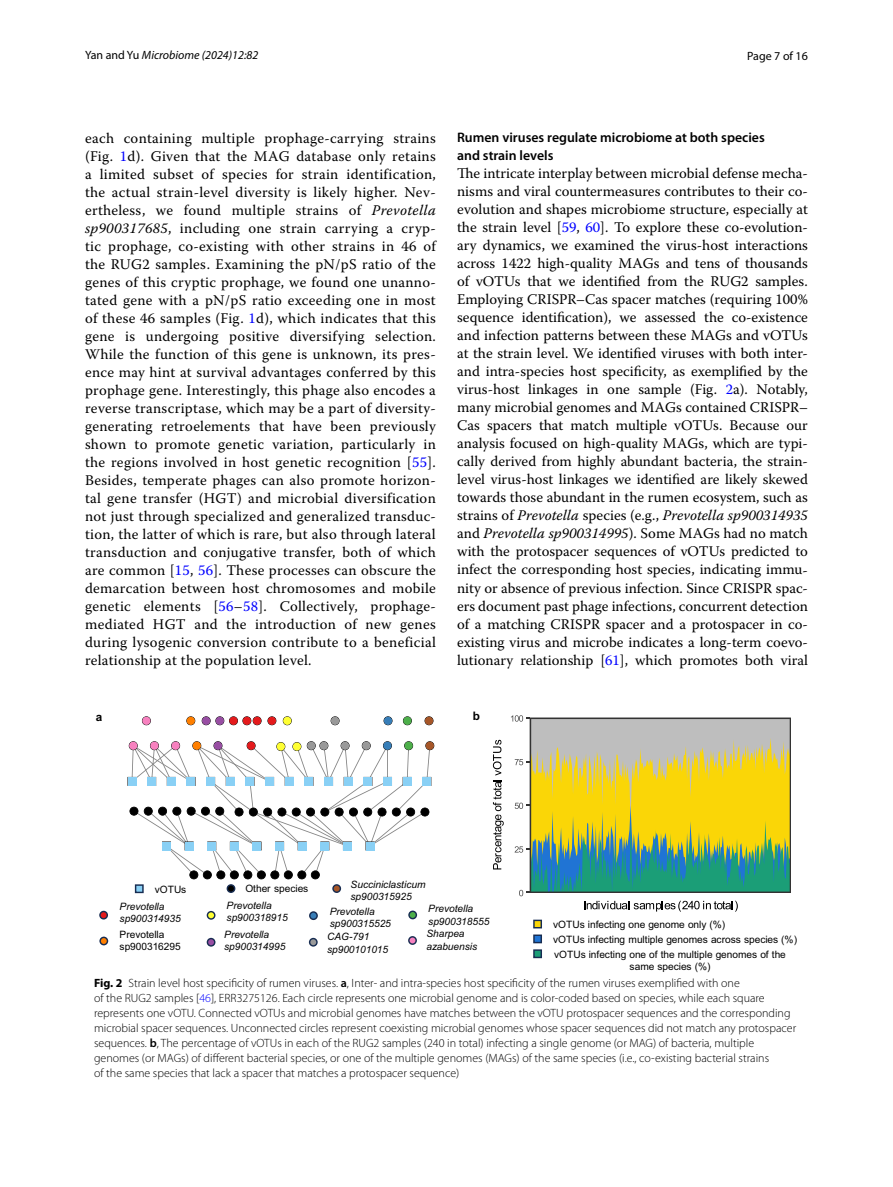
<style>
.page{position:relative;width:893px;height:1187px;background:#fff}
.page>*{position:absolute;margin:0;border:0;box-sizing:border-box;transform-origin:0 0}
.t1{font:14.7px/18px "Warnock Pro";letter-spacing:.01em;color:#000;text-align:justify}
.t2{font:600 13.8px/18px "Myriad Pro";color:#000}
.t3{font:300 12px/15px "Myriad Pro";color:#000}
.t4{font:italic 12px "Myriad Pro";color:#000}
.t5{font:12px "Myriad Pro";color:#000}
.t6{font:11.7px "Arial Bold MT3";color:#000}
.t7{font:10.2px/14.9px "Arial";letter-spacing:-.005em;color:#000}
.t8{font:italic 10.2px/12.3px "Arial";letter-spacing:-.005em;color:#000}
.s1{font-style:normal}
.s2{color:#00f}
.s3{font-style:italic}
.s4{font-weight:700}
.s5{font-weight:600}
</style>
<div class="page">
<svg style="left:492px;top:717px;width:299px;height:195px"></svg>
<svg style="left:530px;top:718px;width:261px;height:174px;background:#b1b1b1"></svg>
<svg style="left:511px;top:715px;width:19px;height:6px"></svg>
<svg style="left:515px;top:738px;width:275px;height:173px"></svg>
<svg style="left:493px;top:739px;width:11px;height:130px"></svg>
<svg style="left:403px;top:716px;width:9px;height:9px"></svg>
<div style="left:403px;top:716px;width:8px;height:8px;background:#4daf4a;border-radius:50%"></div>
<svg style="left:384px;top:717px;width:8px;height:8px"></svg>
<div style="left:384px;top:716px;width:8px;height:8px;background:#377eb8;border-radius:50%"></div>
<svg style="left:331px;top:716px;width:9px;height:9px"></svg>
<div style="left:331px;top:716px;width:8px;height:8px;background:#999;border-radius:50%"></div>
<svg style="left:142px;top:716px;width:9px;height:9px"></svg>
<div style="left:142px;top:716px;width:8px;height:8px;background:#f781bf;border-radius:50%"></div>
<svg style="left:424px;top:717px;width:9px;height:8px"></svg>
<div style="left:425px;top:716px;width:8px;height:8px;background:#a65628;border-radius:50%"></div>
<svg style="left:202px;top:716px;width:74px;height:9px"></svg>
<div style="left:229px;top:716px;width:9px;height:8px;background:#e41a1c;border-radius:50%"></div>
<svg style="left:283px;top:716px;width:9px;height:9px"></svg>
<div style="left:283px;top:716px;width:8px;height:8px;background:#ff3;border-radius:50%"></div>
<svg style="left:186px;top:716px;width:9px;height:9px"></svg>
<div style="left:187px;top:716px;width:8px;height:8px;background:#ff7f00;border-radius:50%"></div>
<svg style="left:99px;top:910px;width:9px;height:9px"></svg>
<svg style="left:309px;top:911px;width:9px;height:9px"></svg>
<svg style="left:408px;top:910px;width:9px;height:9px"></svg>
<svg style="left:207px;top:937px;width:8px;height:9px"></svg>
<svg style="left:99px;top:936px;width:9px;height:9px"></svg>
<svg style="left:207px;top:910px;width:8px;height:9px"></svg>
<svg style="left:408px;top:936px;width:9px;height:8px"></svg>
<svg style="left:309px;top:937px;width:9px;height:9px"></svg>
<svg style="left:128px;top:741px;width:306px;height:152px"></svg>
<svg style="left:533px;top:919px;width:9px;height:9px"></svg>
<svg style="left:533px;top:934px;width:9px;height:9px"></svg>
<svg style="left:533px;top:949px;width:9px;height:9px"></svg>
<p class="t4" style="left:85px;top:48px;width:175px"><span class="s1">Yan and Yu</span> Microbiome (2024) 12:82</p>
<p class="t5" style="left:747px;top:48px;width:62px">Page 7 of 16</p>
<p class="t1" style="left:85px;top:128px;width:352px">each containing multiple prophage-carrying strains (Fig. <span class="s2">1</span>d). Given that the MAG database only retains a limited subset of species for strain identification, the actual strain-level diversity is likely higher. Nev&shy;ertheless, we found multiple strains of <span class="s3">Prevotella sp900317685</span>, including one strain carrying a cryp&shy;tic prophage, co-existing with other strains in 46 of the RUG2 samples. Examining the pN/pS ratio of the genes of this cryptic prophage, we found one unanno&shy;tated gene with a pN/pS ratio exceeding one in most of these 46 samples (Fig. <span class="s2">1</span>d), which indicates that this gene is undergoing positive diversifying selection.<br>While the function of this gene is unknown, its pres&shy;ence may hint at survival advantages conferred by this prophage gene. Interestingly, this phage also encodes a reverse transcriptase, which may be a part of diversity&shy;generating retroelements that have been previously shown to promote genetic variation, particularly in the regions involved in host genetic recognition [<span class="s2">55</span>].<br>Besides, temperate phages can also promote horizon&shy;tal gene transfer (HGT) and microbial diversification not just through specialized and generalized transduc&shy;tion, the latter of which is rare, but also through lateral transduction and conjugative transfer, both of which are common [<span class="s2">15</span>, <span class="s2">56</span>]. These processes can obscure the demarcation between host chromosomes and mobile genetic elements [<span class="s2">56</span>–<span class="s2">58</span>]. Collectively, prophage&shy;mediated HGT and the introduction of new genes during lysogenic conversion contribute to a beneficial relationship at the population level.</p>
<p class="t2" style="left:457px;top:128px;width:309px">Rumen viruses regulate microbiome at both species and strain levels</p>
<p class="t1" style="left:457px;top:164px;width:352px">The intricate interplay between microbial defense mecha&shy;nisms and viral countermeasures contributes to their co&shy;evolution and shapes microbiome structure, especially at the strain level [<span class="s2">59</span>, <span class="s2">60</span>]. To explore these co-evolution&shy;ary dynamics, we examined the virus-host interactions across 1422 high-quality MAGs and tens of thousands of vOTUs that we identified from the RUG2 samples.<br>Employing CRISPR–Cas spacer matches (requiring 100% sequence identification), we assessed the co-existence and infection patterns between these MAGs and vOTUs at the strain level. We identified viruses with both inter&shy;and intra-species host specificity, as exemplified by the virus-host linkages in one sample (Fig. <span class="s2">2</span>a). Notably, many microbial genomes and MAGs contained CRISPR– Cas spacers that match multiple vOTUs. Because our analysis focused on high-quality MAGs, which are typi&shy;cally derived from highly abundant bacteria, the strain&shy;level virus-host linkages we identified are likely skewed towards those abundant in the rumen ecosystem, such as strains of <span class="s3">Prevotella</span> species (e.g., <span class="s3">Prevotella sp900314935 </span>and <span class="s3">Prevotella sp900314995</span>). Some MAGs had no match with the protospacer sequences of vOTUs predicted to infect the corresponding host species, indicating immu&shy;nity or absence of previous infection. Since CRISPR spac&shy;ers document past phage infections, concurrent detection of a matching CRISPR spacer and a protospacer in co&shy;existing virus and microbe indicates a long-term coevo&shy;lutionary relationship [<span class="s2">61</span>], which promotes both viral</p>
<p class="t6" style="left:96px;top:708px;width:8px">a</p>
<p class="t6" style="left:473px;top:708px;width:9px">b</p>
<p class="t8" style="left:351px;top:878px;width:76px">Succiniclasticum sp900315925</p>
<p class="t7" style="left:245px;top:881px;width:64px">Other species</p>
<p class="t7" style="left:155px;top:881px;width:33px">vOTUs</p>
<p class="t8" style="left:120px;top:900px;width:63px">Prevotella sp900314935</p>
<p class="t8" style="left:330px;top:905px;width:63px">Prevotella sp900315525</p>
<p class="t8" style="left:428px;top:902px;width:62px">Prevotella sp900318555</p>
<p class="t8" style="left:224px;top:928px;width:63px">Prevotella sp900314995</p>
<p class="t8" style="left:227px;top:899px;width:63px">Prevotella sp900318915</p>
<p class="t7" style="left:553px;top:916px;width:245px">vOTUs infecting one genome only (%)<br>vOTUs infecting multiple genomes across species (%) vOTUs infecting one of the multiple genomes of the</p>
<p class="t7" style="left:630px;top:958px;width:82px">same species (%)</p>
<p class="t3" style="left:94px;top:975px;width:704px"><span class="s4">Fig. 2</span> Strain level host specificity of rumen viruses. <span class="s5">a</span>, Inter- and intra-species host specificity of the rumen viruses exemplified with one<br>of the RUG2 samples [<span class="s2">46</span>], ERR3275126. Each circle represents one microbial genome and is color-coded based on species, while each square represents one vOTU. Connected vOTUs and microbial genomes have matches between the vOTU protospacer sequences and the corresponding microbial spacer sequences. Unconnected circles represent coexisting microbial genomes whose spacer sequences did not match any protospacer sequences. <span class="s5">b</span>, The percentage of vOTUs in each of the RUG2 samples (240 in total) infecting a single genome (or MAG) of bacteria, multiple genomes (or MAGs) of different bacterial species, or one of the multiple genomes (MAGs) of the same species (i.e., co-existing bacterial strains<br>of the same species that lack a spacer that matches a protospacer sequence)</p>
<p class="t8" style="left:426px;top:927px;width:52px">Sharpea azabuensis</p>
<p class="t7" style="left:120px;top:927px;width:63px;line-height:12.3px">Prevotella sp900316295</p>
<p class="t8" style="left:327px;top:930px;width:63px">CAG-791 sp900101015</p>
</div>
